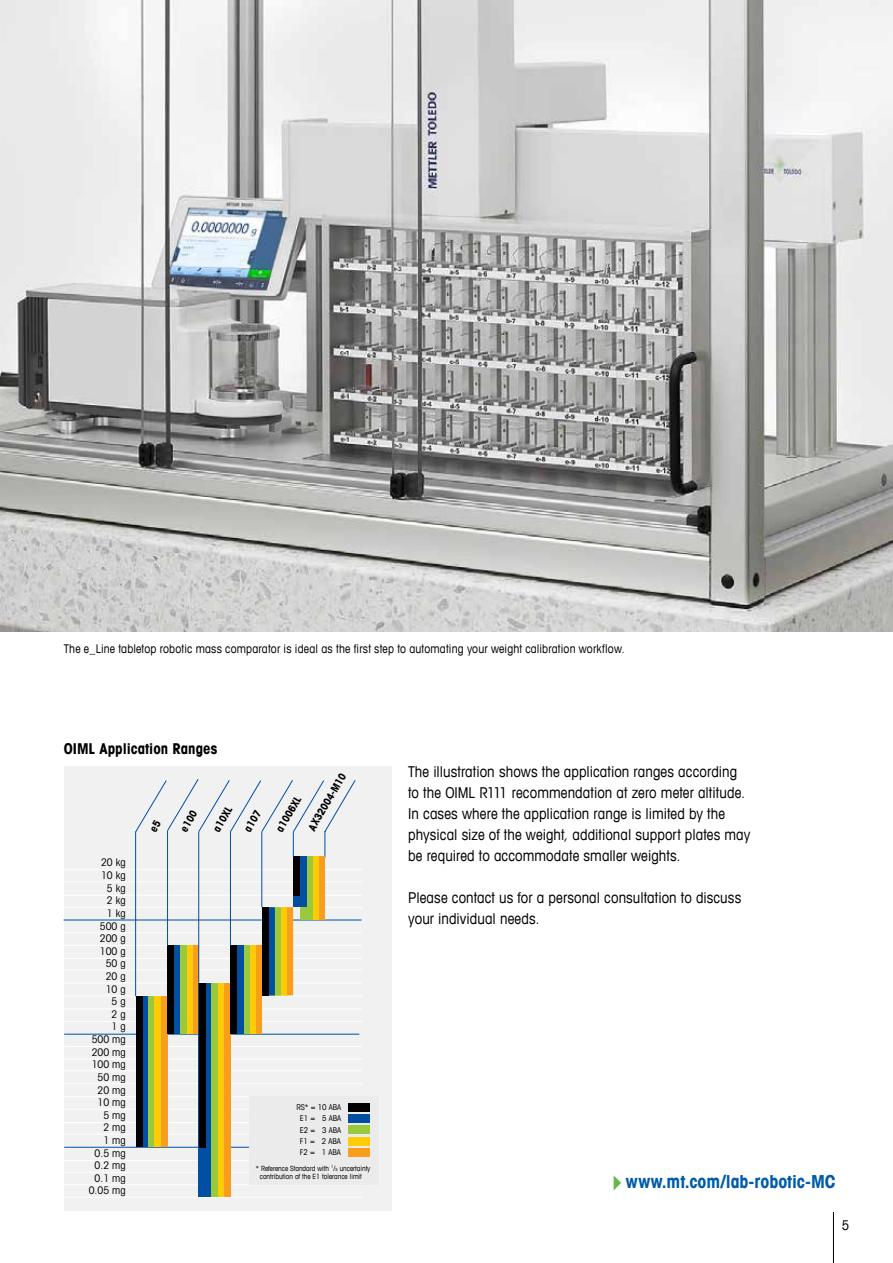
<style>
.page{position:relative;width:893px;height:1263px;background:#fff}
.page>*{position:absolute;margin:0;border:0;box-sizing:border-box;transform-origin:0 0}
.t1{font:700 condensed 18px "Avant Garde Com";letter-spacing:-.005em;color:#005baa}
.t2{font:condensed 15px/21px "Avant Garde Com";letter-spacing:.005em;color:#000}
.t3{font:700 condensed 15px "Avant Garde Com";letter-spacing:.005em;color:#000}
.t4{font:condensed 13.5px "Avant Garde Com";color:#000}
.t5{font:condensed 12px "Avant Garde Com";letter-spacing:.015em;color:#000}
.t6{font:condensed 10.5px/12.6px "Avant Garde Com";color:#000;text-align:right}
.t7{font:700 condensed 10.5px "Avant Garde Com";color:#000}
.t8{font:condensed 7.95px/11.4px "Avant Garde Com";color:#000;text-align:center}
.t9{font:condensed 7.2px/8.7px "Avant Garde Com";color:#000}
</style>
<div class="page">
<hr style="left:833px;top:1212px;width:1px;height:51px;background:#000">
<img style="left:0;top:0;width:893px;height:631px">
<div style="left:64px;top:766px;width:327px;height:444px;background:#f1f1f2"></div>
<hr style="left:64px;top:882px;width:298px;height:1px;background:#f6f6f7">
<hr style="left:64px;top:881px;width:298px;height:1px;background:#fff">
<hr style="left:64px;top:1197px;width:298px;height:1px;background:#fff">
<hr style="left:64px;top:933px;width:298px;height:1px;background:#f5f5f6">
<hr style="left:64px;top:932px;width:298px;height:1px;background:#fff">
<hr style="left:64px;top:945px;width:298px;height:1px;background:#fff">
<hr style="left:64px;top:958px;width:298px;height:1px;background:#fff">
<hr style="left:64px;top:970px;width:298px;height:1px;background:#fff">
<hr style="left:64px;top:983px;width:298px;height:1px;background:#fff">
<hr style="left:64px;top:995px;width:298px;height:1px;background:#fff">
<hr style="left:64px;top:1009px;width:298px;height:1px;background:#f6f6f6">
<hr style="left:64px;top:1008px;width:298px;height:1px;background:#fff">
<hr style="left:64px;top:1021px;width:298px;height:1px;background:#fff">
<hr style="left:64px;top:920px;width:298px;height:1px;background:#004fa3">
<hr style="left:64px;top:1034px;width:295px;height:1px;background:#004fa3">
<hr style="left:64px;top:1147px;width:298px;height:1px;background:#004fa3">
<hr style="left:64px;top:1046px;width:298px;height:1px;background:#fff">
<hr style="left:64px;top:1059px;width:298px;height:1px;background:#f6f6f7">
<hr style="left:64px;top:1058px;width:298px;height:1px;background:#fff">
<hr style="left:64px;top:1070px;width:298px;height:1px;background:#fff">
<hr style="left:64px;top:1083px;width:298px;height:1px;background:#fff">
<hr style="left:64px;top:1096px;width:298px;height:1px;background:#fff">
<hr style="left:64px;top:1109px;width:298px;height:1px;background:#fff">
<hr style="left:64px;top:1122px;width:298px;height:1px;background:#fff">
<hr style="left:64px;top:1134px;width:298px;height:1px;background:#fff">
<hr style="left:64px;top:1160px;width:298px;height:1px;background:#fff">
<hr style="left:64px;top:1172px;width:298px;height:1px;background:#fff">
<hr style="left:64px;top:907px;width:298px;height:1px;background:#fff">
<hr style="left:64px;top:895px;width:298px;height:1px;background:#fff">
<hr style="left:64px;top:869px;width:298px;height:1px;background:#fff">
<hr style="left:64px;top:1184px;width:298px;height:1px;background:#fff">
<div style="left:157px;top:996px;width:11px;height:151px;background:#f99d1c"></div>
<div style="left:151px;top:996px;width:10px;height:151px;background:#ffcb05"></div>
<svg style="left:147px;top:996px;width:7px;height:151px"></svg>
<svg style="left:136px;top:996px;width:11px;height:151px"></svg>
<div style="left:136px;top:996px;width:6px;height:150px;background:#000"></div>
<div style="left:186px;top:945px;width:13px;height:88px;background:#f99d1c"></div>
<svg style="left:186px;top:945px;width:7px;height:88px"></svg>
<div style="left:173px;top:945px;width:13px;height:89px;background:#9aca3c"></div>
<div style="left:168px;top:945px;width:12px;height:88px;background:#004fa3"></div>
<div style="left:168px;top:945px;width:6px;height:89px;background:#000"></div>
<div style="left:217px;top:983px;width:13px;height:214px;background:#f99d1c"></div>
<svg style="left:217px;top:983px;width:7px;height:214px"></svg>
<div style="left:204px;top:983px;width:13px;height:214px;background:#9aca3c"></div>
<div style="left:199px;top:983px;width:12px;height:214px;background:#004fa3"></div>
<div style="left:199px;top:983px;width:6px;height:164px;background:#000"></div>
<div style="left:252px;top:945px;width:10px;height:89px;background:#f99d1c"></div>
<div style="left:246px;top:945px;width:10px;height:89px;background:#ffcb05"></div>
<div style="left:238px;top:945px;width:12px;height:89px;background:#9aca3c"></div>
<div style="left:231px;top:945px;width:13px;height:89px;background:#004fa3"></div>
<div style="left:231px;top:945px;width:6px;height:89px;background:#000"></div>
<div style="left:283px;top:907px;width:10px;height:88px;background:#f99d1c"></div>
<div style="left:277px;top:907px;width:10px;height:88px;background:#ffcb05"></div>
<div style="left:269px;top:907px;width:12px;height:89px;background:#9aca3c"></div>
<svg style="left:268px;top:907px;width:7px;height:88px"></svg>
<div style="left:262px;top:907px;width:6px;height:88px;background:#000"></div>
<div style="left:312px;top:856px;width:13px;height:64px;background:#f99d1c"></div>
<svg style="left:312px;top:858px;width:7px;height:62px"></svg>
<div style="left:300px;top:856px;width:12px;height:64px;background:#9aca3c"></div>
<div style="left:293px;top:856px;width:14px;height:51px;background:#004fa3"></div>
<div style="left:293px;top:856px;width:7px;height:40px;background:#000"></div>
<hr style="left:198px;top:832px;width:1px;height:151px;background:#004fa3">
<hr style="left:230px;top:832px;width:1px;height:114px;background:#004fa3">
<hr style="left:167px;top:831px;width:1px;height:115px;background:#004fa3">
<hr style="left:135px;top:831px;width:1px;height:165px;background:#004fa3">
<hr style="left:261px;top:832px;width:1px;height:75px;background:#004fa3">
<div style="left:249px;top:1096px;width:130px;height:89px;background:#ebebec"></div>
<div style="left:349px;top:1114px;width:21px;height:8px;background:#004fa3"></div>
<div style="left:349px;top:1126px;width:21px;height:8px;background:#9aca3c"></div>
<div style="left:349px;top:1137px;width:21px;height:8px;background:#ffcb05"></div>
<div style="left:349px;top:1148px;width:21px;height:8px;background:#f99d1c"></div>
<div style="left:349px;top:1103px;width:21px;height:8px;background:#000"></div>
<svg style="left:614px;top:1176px;width:7px;height:14px"></svg>
<svg style="left:135px;top:779px;width:221px;height:79px"></svg>
<p class="t5" style="left:64px;top:641px;width:562px">The e_Line tabletop robotic mass comparator is ideal as the first step to automating your weight calibration workflow.</p>
<p class="t3" style="left:64px;top:738px;width:155px">OIML Application Ranges</p>
<p class="t6" style="left:89px;top:856px;width:38px">20 kg<br>10 kg<br>5 kg<br>2 kg<br>1 kg<br>500 g<br>200 g<br>100 g<br>50 g<br>20 g<br>10 g<br>5 g<br>2 g<br>1 g<br>500 mg<br>200 mg<br>100 mg<br>50 mg<br>20 mg<br>10 mg<br>5 mg<br>2 mg<br>1 mg<br>0.5 mg<br>0.2 mg<br>0.1 mg<br>0.05 mg</p>
<p class="t7" style="left:177px;top:827px;width:24px;rotate:-60deg">e100</p>
<p class="t7" style="left:210px;top:827px;width:29px;rotate:-60deg">a10XL</p>
<p class="t7" style="left:241px;top:827px;width:24px;rotate:-60deg">a107</p>
<p class="t7" style="left:305px;top:826px;width:66px;rotate:-60deg">AX32004-M10</p>
<p class="t7" style="left:273px;top:827px;width:41px;rotate:-60deg">a1006XL</p>
<p class="t8" style="left:296px;top:1101px;width:46px">RS* = 10 ABA<br>E1 = 5 ABA<br>E2 = 3 ABA<br>F1 = 2 ABA<br>F2 = 1 ABA</p>
<p class="t9" style="left:260px;top:1163px;width:112px;text-indent:-4px">* Reference Standard with <sup>1</sup>/<sub>5</sub> uncertainty contribution of the E1 tolerance limit</p>
<p class="t2" style="left:408px;top:761px;width:344px">The illustration shows the application ranges according to the OIML R111 recommendation at zero meter altitude.<br>In cases where the application range is limited by the physical size of the weight, additional support plates may be required to accommodate smaller weights.</p>
<p class="t2" style="left:408px;top:887px;width:335px">Please contact us for a personal consultation to discuss your individual needs.</p>
<p class="t1" style="left:626px;top:1170px;width:211px">www.mt.com/lab-robotic-MC</p>
<p class="t4" style="left:842px;top:1217px;width:9px">5</p>
</div>
